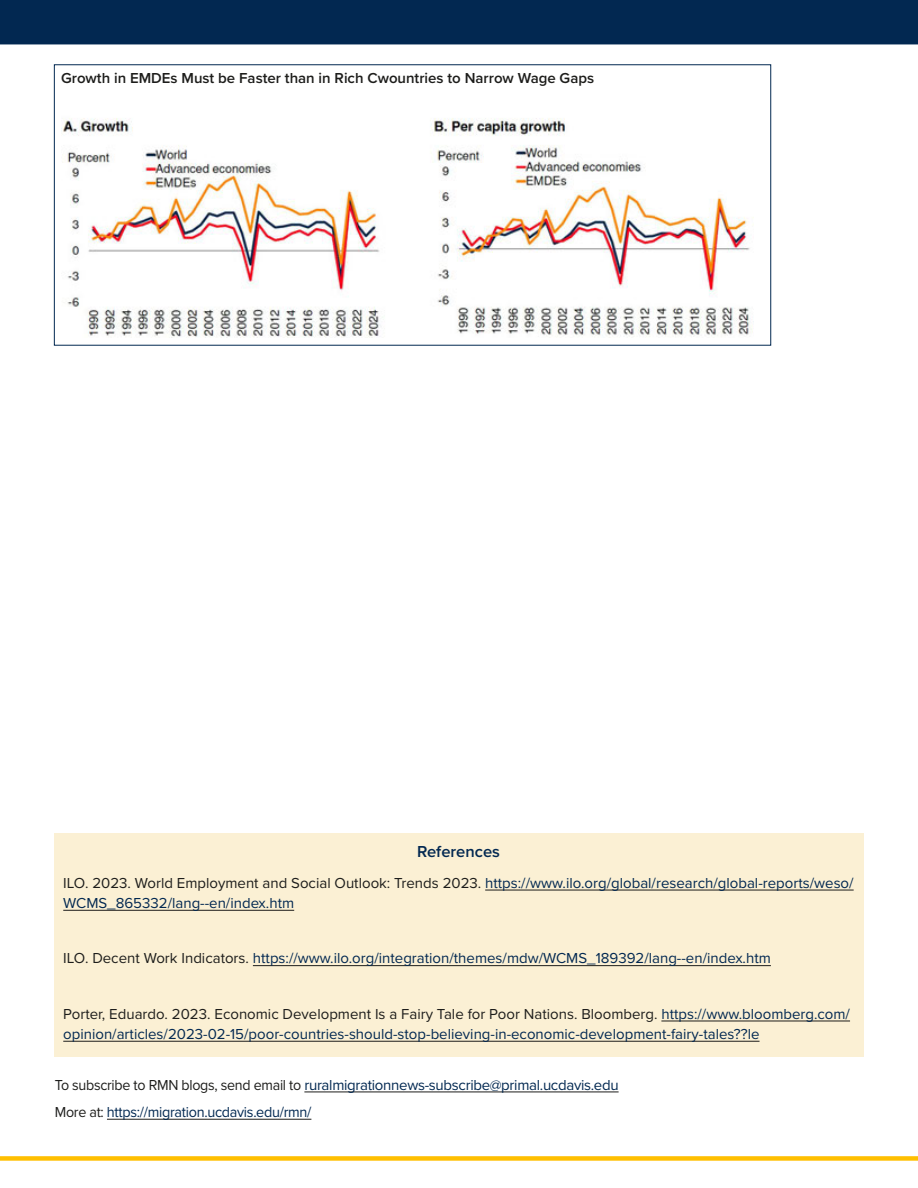
<style>
.page{position:relative;width:918px;height:1188px;background:#fff}
.page>*{position:absolute;margin:0;border:0;box-sizing:border-box;transform-origin:0 0}
.t1{font:600 16.5px "Proxima Nova";color:#022851}
.t2{font:15px/20.2px "Proxima Nova";color:#022851}
.t3{font:15px/27.3px "Proxima Nova";letter-spacing:-.02em;color:#022851}
.t4{font:600 15px "Proxima Nova";color:#1d1d1b}
.s1{color:#1d1d1b}
</style>
<div class="page">
<div style="left:54px;top:833px;width:809px;height:223px;background:#fbf0d4"></div>
<div style="left:0;top:1156px;width:918px;height:5px;background:#ffbf00"></div>
<hr style="left:485px;top:890px;width:369px;height:1px;background:#1d1d1b">
<hr style="left:63px;top:910px;width:231px;height:1px;background:#1d1d1b">
<hr style="left:253px;top:965px;width:518px;height:1px;background:#1d1d1b">
<hr style="left:661px;top:1021px;width:189px;height:1px;background:#1d1d1b">
<hr style="left:63px;top:1041px;width:697px;height:1px;background:#1d1d1b">
<hr style="left:304px;top:1092px;width:315px;height:1px;background:#1d1d1b">
<hr style="left:107px;top:1119px;width:204px;height:1px;background:#1d1d1b">
<div style="left:0;top:0;width:918px;height:44px;background:#022851"></div>
<img style="left:62px;top:118px;width:692px;height:220px">
<p class="t4" style="left:61px;top:66px;width:535px">Growth in EMDEs Must be Faster than in Rich Cwountries to Narrow Wage Gaps</p>
<h4 class="t1" style="left:417px;top:839px;width:84px">References</h4>
<p class="t2" style="left:63px;top:872px;width:792px"><span class="s1">ILO. 2023. World Employment and Social Outlook: Trends 2023.</span> https://www.ilo.org/global/research/global-reports/weso/<br>WCMS_865332/lang--en/index.htm</p>
<p class="t2" style="left:63px;top:948px;width:709px"><span class="s1">ILO. Decent Work Indicators.</span> https://www.ilo.org/integration/themes/mdw/WCMS_189392/lang--en/index.htm</p>
<p class="t2" style="left:63px;top:1003px;width:788px"><span class="s1">Porter, Eduardo. 2023. Economic Development Is a Fairy Tale for Poor Nations. Bloomberg.</span> https://www.bloomberg.com/ opinion/articles/2023-02-15/poor-countries-should-stop-believing-in-economic-development-fairy-tales??le</p>
<p class="t3" style="left:55px;top:1070px;width:565px"><span class="s1">To subscribe to RMN blogs, send email to</span> ruralmigrationnews-subscribe@primal.ucdavis.edu<br><span class="s1">More at:</span> https://migration.ucdavis.edu/rmn/</p>
</div>
